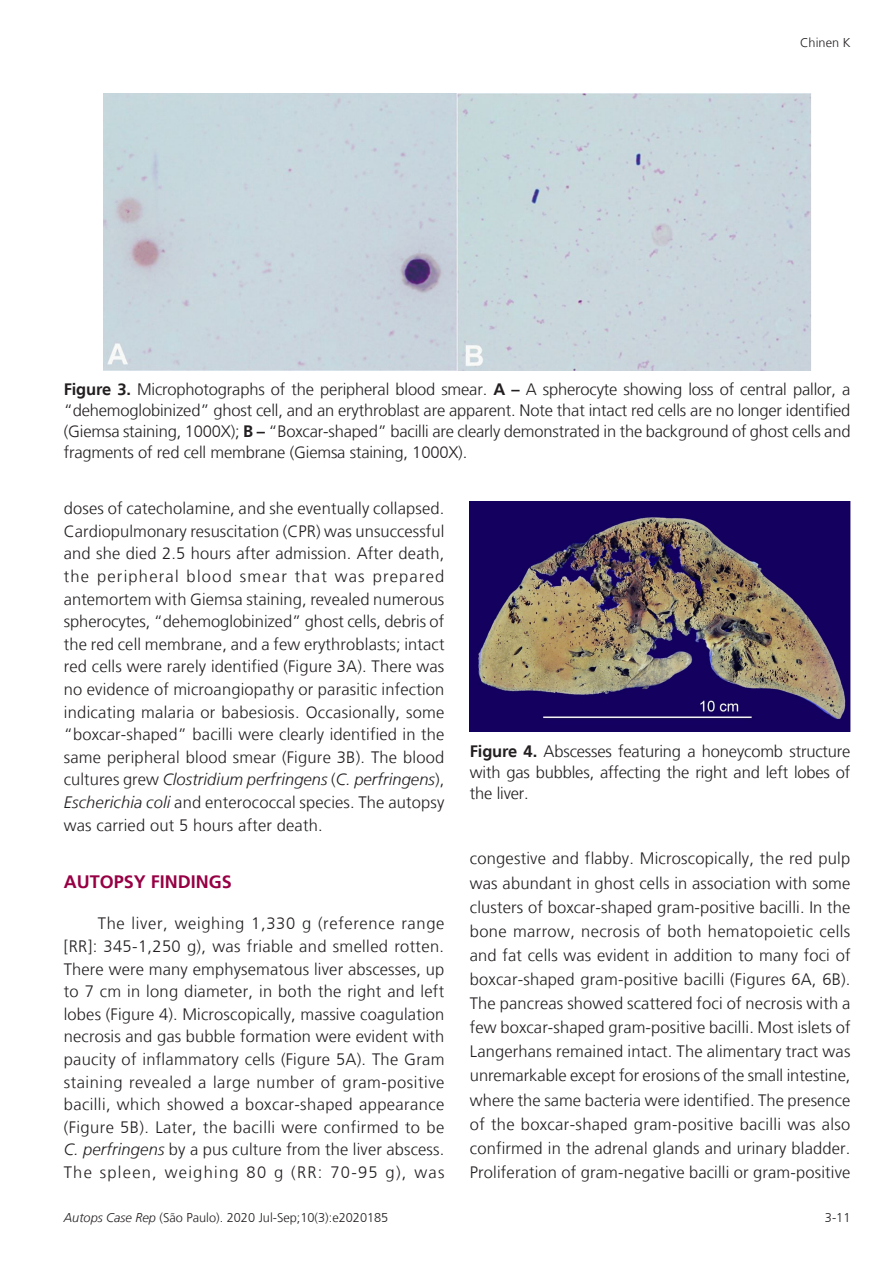
<style>
.page{position:relative;width:893px;height:1263px;background:#fff}
.page>*{position:absolute;margin:0;border:0;box-sizing:border-box;transform-origin:0 0}
.Heading1{font:700 18px "Frutiger LT";color:#970044}
.Paragraph{font:300 16.5px/22.6px "Frutiger LT";letter-spacing:.01em;color:#231f20;text-align:justify}
.FigureCaption{font:300 16.5px/21px "Frutiger LT";letter-spacing:-.01em;color:#231f20;text-align:justify}
.t1{font:300 12.75px "Frutiger LT";color:#231f20}
.s1{font-weight:700}
.s2{font-style:italic}
</style>
<div class="page">
<div style="left:103px;top:94px;width:708px;height:276px;background:#c8d6dc"></div>
<img style="left:470px;top:502px;width:380px;height:230px">
<p class="t1" style="left:800px;top:35px;width:52px">Chinen K</p>
<p class="FigureCaption" style="left:64px;top:379px;width:788px"><span class="s1">Figure 3.</span> Microphotographs of the peripheral blood smear. <span class="s1">A –</span> A spherocyte showing loss of central pallor, a “dehemoglobinized” ghost cell, and an erythroblast are apparent. Note that intact red cells are no longer identified (Giemsa staining, 1000X); <span class="s1">B –</span> “Boxcar-shaped” bacilli are clearly demonstrated in the background of ghost cells and fragments of red cell membrane (Giemsa staining, 1000X).</p>
<p class="Paragraph" style="left:64px;top:497px;width:382px">doses of catecholamine, and she eventually collapsed.<br>Cardiopulmonary resuscitation (CPR) was unsuccessful and she died 2.5 hours after admission. After death, the peripheral blood smear that was prepared antemortem with Giemsa staining, revealed numerous spherocytes, “dehemoglobinized” ghost cells, debris of the red cell membrane, and a few erythroblasts; intact red cells were rarely identified (Figure 3A). There was no evidence of microangiopathy or parasitic infection indicating malaria or babesiosis. Occasionally, some “boxcar-shaped” bacilli were clearly identified in the same peripheral blood smear (Figure 3B). The blood cultures grew <span class="s2">Clostridium perfringens</span> (<span class="s2">C. perfringens</span>), <span class="s2">Escherichia coli</span> and enterococcal species. The autopsy was carried out 5 hours after death.</p>
<p class="Heading1" style="left:64px;top:871px;width:170px">AUTOPSY FINDINGS</p>
<p class="Paragraph" style="left:64px;top:912px;width:382px;text-indent:34px">The liver, weighing 1,330 g (reference range [RR]: 345-1,250 g), was friable and smelled rotten.<br>There were many emphysematous liver abscesses, up to 7 cm in long diameter, in both the right and left lobes (Figure 4). Microscopically, massive coagulation necrosis and gas bubble formation were evident with paucity of inflammatory cells (Figure 5A). The Gram staining revealed a large number of gram-positive bacilli, which showed a boxcar-shaped appearance (Figure 5B). Later, the bacilli were confirmed to be <span class="s2">C. perfringens</span> by a pus culture from the liver abscess.<br>The spleen, weighing 80 g (RR: 70-95 g), was</p>
<p class="FigureCaption" style="left:470px;top:741px;width:382px"><span class="s1">Figure 4.</span> Abscesses featuring a honeycomb structure with gas bubbles, affecting the right and left lobes of the liver.</p>
<p class="Paragraph" style="left:470px;top:847px;width:382px;line-height:24.2px">congestive and flabby. Microscopically, the red pulp was abundant in ghost cells in association with some clusters of boxcar-shaped gram-positive bacilli. In the bone marrow, necrosis of both hematopoietic cells and fat cells was evident in addition to many foci of boxcar-shaped gram-positive bacilli (Figures 6A, 6B).<br>The pancreas showed scattered foci of necrosis with a few boxcar-shaped gram-positive bacilli. Most islets of Langerhans remained intact. The alimentary tract was unremarkable except for erosions of the small intestine, where the same bacteria were identified. The presence of the boxcar-shaped gram-positive bacilli was also confirmed in the adrenal glands and urinary bladder.<br>Proliferation of gram-negative bacilli or gram‑positive</p>
<p class="t1" style="left:64px;top:1210px;width:326px"><span class="s2">Autops Case Rep</span> (São Paulo). 2020 Jul-Sep;10(3):e2020185</p>
<p class="t1" style="left:825px;top:1210px;width:27px">3-11</p>
</div>
